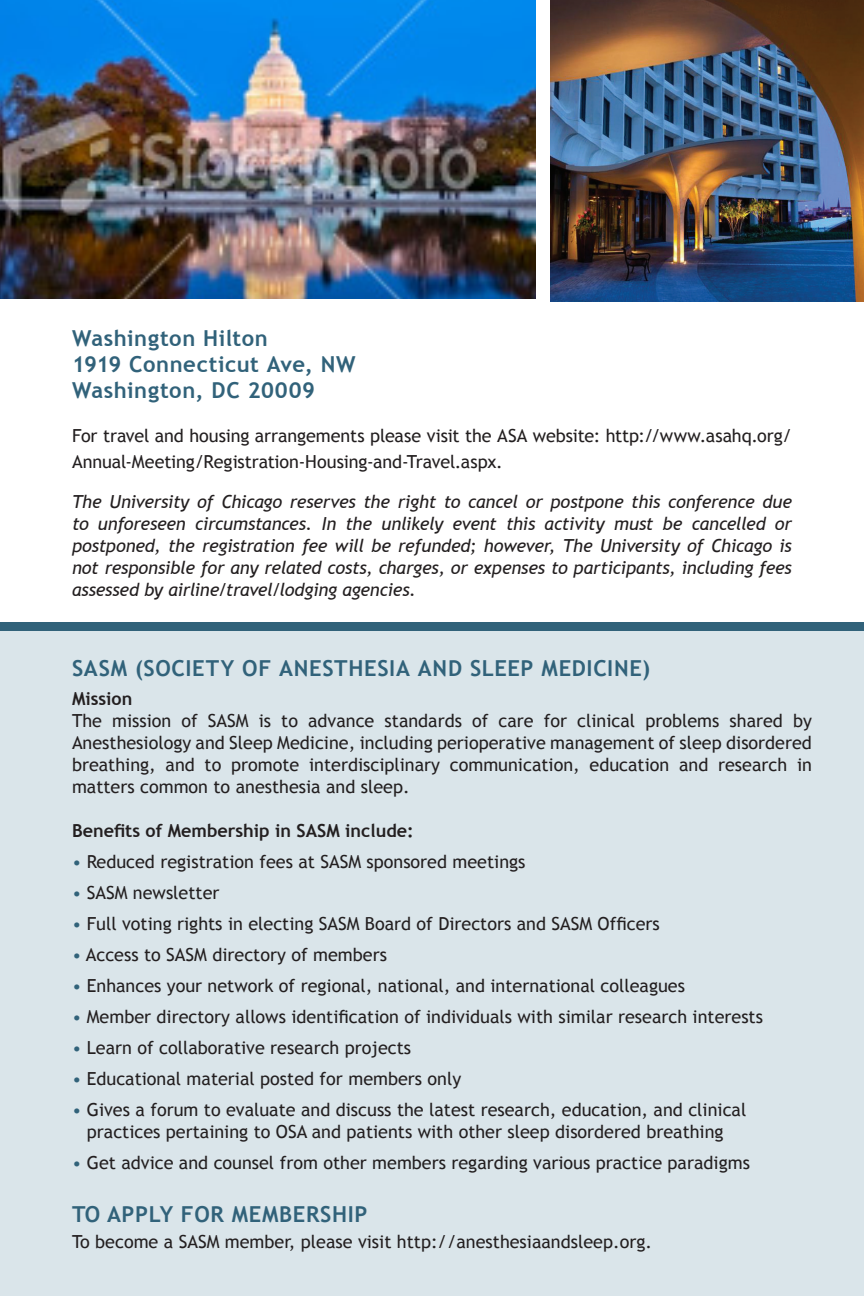
<style>
.page{position:relative;width:864px;height:1296px;background:#fff}
.page>*{position:absolute;margin:0;border:0;box-sizing:border-box;transform-origin:0 0}
._14_pt_semi_bold_hea{font:700 22px "Trebuchet MS";letter-spacing:.025em;color:#31627a}
.Paragraph_Style_4{font:700 22px "Trebuchet MS";letter-spacing:.03em;color:#31627a}
._12_pt_semi_bold_hea{font:700 22px "Trebuchet MS";letter-spacing:.03em;color:#31627a}
._12_pt_semi_bold_hea-2{font:18px/22px "Trebuchet MS";color:#231f20;text-align:justify}
.body{font:italic 18px/22px "Trebuchet MS";letter-spacing:-.01em;color:#231f20;text-align:justify}
.body-2{font:18px/26px "Trebuchet MS";letter-spacing:-.005em;color:#231f20}
._12_pt_semi_bold_hea-3{font:700 18px "Trebuchet MS";color:#231f20}
.s1{color:#31627a}
</style>
<div class="page">
<img style="left:0;top:0;width:536px;height:299px">
<div style="left:0;top:622px;width:864px;height:13px;background:#31627a"></div>
<div style="left:0;top:631px;width:864px;height:665px;background:#dae5ea"></div>
<img style="left:550px;top:0;width:314px;height:301px">
<p class="_14_pt_semi_bold_hea" style="left:72px;top:324px;width:197px">Washington Hilton</p>
<p class="_14_pt_semi_bold_hea" style="left:72px;top:350px;width:285px">1919 Connecticut Ave, NW</p>
<p class="_14_pt_semi_bold_hea" style="left:72px;top:376px;width:245px">Washington, DC 20009</p>
<p class="body-2" style="left:72px;top:422px;width:721px">For travel and housing arrangements please visit the ASA website: http://www.asahq.org/<br>Annual-Meeting/Registration-Housing-and-Travel.aspx.</p>
<p class="body" style="left:72px;top:490px;width:722px">The University of Chicago reserves the right to cancel or postpone this conference due to unforeseen circumstances. In the unlikely event this activity must be cancelled or postponed, the registration fee will be refunded; however, The University of Chicago is not responsible for any related costs, charges, or expenses to participants, including fees assessed by airline/travel/lodging agencies.</p>
<p class="Paragraph_Style_4" style="left:72px;top:654px;width:580px">SASM (SOCIETY OF ANESTHESIA AND SLEEP MEDICINE)</p>
<p class="_12_pt_semi_bold_hea-3" style="left:72px;top:687px;width:62px">Mission</p>
<p class="_12_pt_semi_bold_hea-2" style="left:72px;top:710px;width:741px">The mission of SASM is to advance standards of care for clinical problems shared by Anesthesiology and Sleep Medicine, including perioperative management of sleep disordered breathing, and to promote interdisciplinary communication, education and research in matters common to anesthesia and sleep.</p>
<p class="_12_pt_semi_bold_hea-3" style="left:72px;top:819px;width:343px">Benefits of Membership in SASM include:</p>
<p class="_12_pt_semi_bold_hea-2" style="left:72px;top:851px;width:455px"><span class="s1">•</span> Reduced registration fees at SASM sponsored meetings</p>
<p class="_12_pt_semi_bold_hea-2" style="left:72px;top:882px;width:149px"><span class="s1">•</span> SASM newsletter</p>
<p class="_12_pt_semi_bold_hea-2" style="left:72px;top:913px;width:589px"><span class="s1">•</span> Full voting rights in electing SASM Board of Directors and SASM Officers</p>
<p class="_12_pt_semi_bold_hea-2" style="left:72px;top:944px;width:316px"><span class="s1">•</span> Access to SASM directory of members</p>
<p class="_12_pt_semi_bold_hea-2" style="left:72px;top:975px;width:615px"><span class="s1">•</span> Enhances your network of regional, national, and international colleagues</p>
<p class="_12_pt_semi_bold_hea-2" style="left:72px;top:1006px;width:693px"><span class="s1">•</span> Member directory allows identification of individuals with similar research interests</p>
<p class="_12_pt_semi_bold_hea-2" style="left:72px;top:1037px;width:341px"><span class="s1">•</span> Learn of collaborative research projects</p>
<p class="_12_pt_semi_bold_hea-2" style="left:72px;top:1068px;width:391px"><span class="s1">•</span> Educational material posted for members only</p>
<p class="_12_pt_semi_bold_hea-2" style="left:72px;top:1099px;width:676px;text-align:center"><span class="s1">•</span> Gives a forum to evaluate and discuss the latest research, education, and clinical practices pertaining to OSA and patients with other sleep disordered breathing</p>
<p class="_12_pt_semi_bold_hea-2" style="left:72px;top:1152px;width:679px"><span class="s1">•</span> Get advice and counsel from other members regarding various practice paradigms</p>
<p class="_12_pt_semi_bold_hea" style="left:72px;top:1200px;width:297px">TO APPLY FOR MEMBERSHIP</p>
<p class="_12_pt_semi_bold_hea-2" style="left:72px;top:1231px;width:581px">To become a SASM member, please visit http://anesthesiaandsleep.org.</p>
</div>
